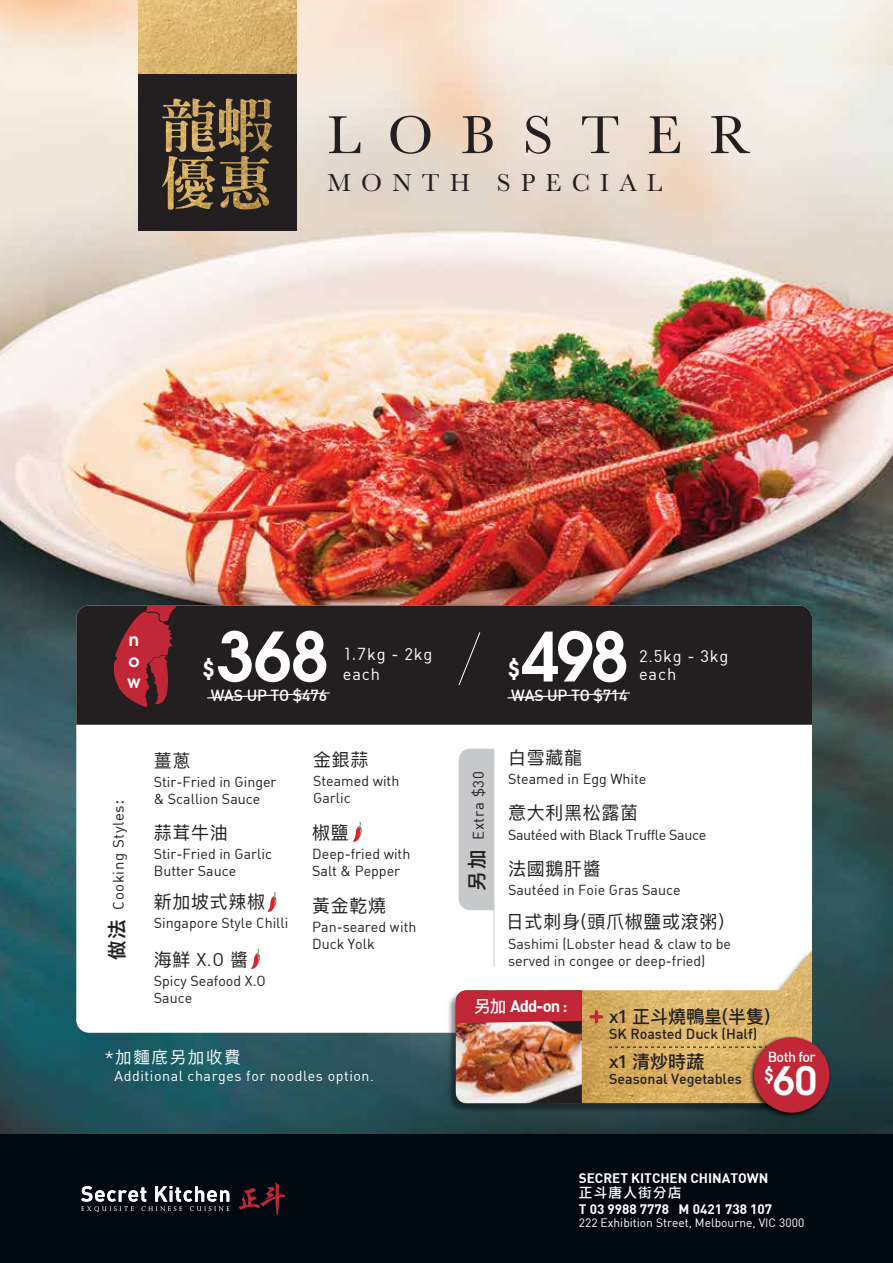
<style>
.page{position:relative;width:893px;height:1263px;background:#fff}
.page>*{position:absolute;margin:0;border:0;box-sizing:border-box;transform-origin:0 0}
.t1{font:700 67.5px "Te X Gyre Adventor";letter-spacing:-.03em;color:#fff}
.t2{font:55.5px "Baskerville";letter-spacing:.5em;color:#231f20}
.t3{font:25.5px "Baskerville";letter-spacing:.4em;color:#231f20}
.t4{font:700 23.4px "Te X Gyre Adventor";color:#fff}
.t5{font:18px "Ping Fang HK";letter-spacing:.04em;color:#231f20}
.t6{font:500 18px "Ping Fang HK";color:#231f20}
.t7{font:700 17.1px/21.1px "Te X Gyre Adventor";color:#fff;text-align:justify}
.t8{font:16.5px/19.8px "DIN";letter-spacing:.05em;color:#fff}
.t9{font:700 16.5px "DIN";color:#fff}
.t10{font:16.5px "Ping Fang HK";letter-spacing:.1em;color:#fff}
.t11{font:500 15.75px "DIN";letter-spacing:-.01em;color:#fff}
.t12{font:15px "DIN Regular Alternate";letter-spacing:.04em;color:#231f20}
.t13{font:15px "DIN";letter-spacing:.04em;color:#231f20}
.t14{font:14.25px/17.1px "DIN Regular Alternate";color:#231f20}
.t15{font:500 14.25px "DIN";color:#231f20}
.t16{font:14.25px "DIN";letter-spacing:.04em;color:#fff}
.t17{font:14.25px "DIN Regular Alternate";letter-spacing:-.025em;color:#231f20}
.t18{font:500 14.25px "DIN";letter-spacing:-.04em;color:#fff}
.t19{font:700 13.5px "DIN";color:#fff}
.t20{font:13.5px "Li Gothic Med";letter-spacing:.1em;color:#fff}
.t21{font:12px "DIN";color:#fff}
.s1{font-family:"Te X Gyre Adventor"}
.s2{font-family:"DIN"}
.s3{font-family:"Ping Fang HK";font-weight:600;font-size:19.5px}
.s4{font-size:18px}
.s5{font-family:"Ping Fang HK";font-weight:500}
.s6{font-family:"Te X Gyre Adventor";font-weight:700;font-size:38.85px;color:#fff}
</style>
<div class="page">
<img style="left:0;top:0;width:893px;height:1134px">
<div style="left:0;top:1134px;width:893px;height:129px;background:#000810"></div>
<div style="left:76px;top:605px;width:736px;height:428px;background:#fff;border-radius:13px"></div>
<div style="left:76px;top:605px;width:736px;height:120px;background:#231f20"></div>
<svg style="left:251px;top:949px;width:9px;height:20px"></svg>
<svg style="left:267px;top:892px;width:10px;height:20px"></svg>
<svg style="left:353px;top:822px;width:9px;height:20px"></svg>
<svg style="left:113px;top:605px;width:64px;height:102px;background:#83242d"></svg>
<svg style="left:458px;top:631px;width:23px;height:55px"></svg>
<img style="left:138px;top:0;width:158px;height:74px">
<svg style="left:138px;top:74px;width:158px;height:157px;background:#42372b"></svg>
<img style="left:192px;top:98px;width:48px;height:54px">
<div style="left:459px;top:749px;width:35px;height:152px;background:#c7c8ca"></div>
<hr style="left:494px;top:750px;width:1px;height:216px;background:#c7c8ca">
<svg style="left:238px;top:1182px;width:47px;height:33px"></svg>
<svg style="left:81px;top:1186px;width:148px;height:26px"></svg>
<svg style="left:206px;top:692px;width:125px;height:7px"></svg>
<svg style="left:506px;top:692px;width:125px;height:7px"></svg>
<img style="left:397px;top:901px;width:465px;height:233px">
<img style="left:548px;top:950px;width:264px;height:153px">
<img style="left:456px;top:990px;width:126px;height:113px">
<svg style="left:590px;top:1010px;width:13px;height:13px"></svg>
<svg style="left:609px;top:1046px;width:89px;height:2px"></svg>
<img style="left:698px;top:985px;width:184px;height:149px">
<div style="left:754px;top:1037px;width:75px;height:75px;background:#c12736;border-radius:50%"></div>
<h2 class="t2" style="left:327px;top:100px;width:424px">LOBSTER</h2>
<h3 class="t3" style="left:327px;top:166px;width:336px">MONTH SPECIAL</h3>
<p class="t7" style="left:127px;top:627px;width:15px">n o w</p>
<h1 class="t1" style="left:217px;top:598px;width:114px">368</h1>
<h3 class="t4" style="left:202px;top:649px;width:15px">$</h3>
<h1 class="t1" style="left:522px;top:598px;width:108px">498</h1>
<p class="t8" style="left:343px;top:644px;width:91px"><span class="s1">1.7</span>kg - 2kg each</p>
<p class="t8" style="left:639px;top:647px;width:91px;line-height:18.1px">2.5kg - 3kg each</p>
<h3 class="t4" style="left:507px;top:649px;width:15px">$</h3>
<p class="t11" style="left:211px;top:685px;width:118px">WAS UP TO $476</p>
<p class="t11" style="left:511px;top:685px;width:118px">WAS UP TO $714</p>
<p class="t5" style="left:508px;top:746px;width:76px">白雪藏龍</p>
<p class="t14" style="left:508px;top:770px;width:140px">Steamed in Egg White</p>
<p class="t5" style="left:313px;top:749px;width:57px">金銀蒜</p>
<p class="t14" style="left:313px;top:772px;width:88px">Steamed with<br>Garlic</p>
<p class="t5" style="left:154px;top:749px;width:38px">薑蔥</p>
<p class="t14" style="left:154px;top:773px;width:124px">Stir-Fried in Ginger &amp; Scallion Sauce</p>
<p class="t5" style="left:154px;top:822px;width:76px">蒜茸牛油</p>
<p class="t14" style="left:154px;top:845px;width:120px">Stir-Fried in Garlic<br>Butter Sauce</p>
<p class="t5" style="left:154px;top:891px;width:113px">新加坡式辣椒</p>
<p class="t14" style="left:154px;top:914px;width:136px">Singapore Style Chilli</p>
<p class="t5" style="left:154px;top:949px;width:96px">海鮮 <span class="s2">X.O</span> 醬</p>
<p class="t14" style="left:154px;top:972px;width:113px">Spicy Seafood X.O<br>Sauce</p>
<p class="t13" style="left:469px;top:891px;width:120px;rotate:-90deg"><span class="s3">另加</span> Extra $30</p>
<p class="t12" style="left:109px;top:960px;width:163px;rotate:-90deg"><span class="s3">做法</span> Cooking Styles<span class="s4">:</span></p>
<p class="t5" style="left:508px;top:802px;width:132px">意大利黑松露菌</p>
<p class="t17" style="left:508px;top:825px;width:200px">Sautéed with Black Truffle Sauce</p>
<p class="t5" style="left:312px;top:822px;width:38px">椒鹽</p>
<p class="t14" style="left:312px;top:845px;width:100px">Deep-fried with<br>Salt &amp; Pepper</p>
<p class="t5" style="left:508px;top:857px;width:94px">法國鵝肝醬</p>
<p class="t14" style="left:508px;top:881px;width:174px">Sautéed in Foie Gras Sauce</p>
<p class="t5" style="left:506px;top:911px;width:220px">日式刺身(頭爪椒鹽或滾粥)</p>
<p class="t14" style="left:508px;top:934px;width:225px">Sashimi (Lobster head &amp; claw to be served in congee or deep-fried)</p>
<p class="t5" style="left:312px;top:894px;width:76px">黃金亁燒</p>
<p class="t14" style="left:312px;top:918px;width:106px">Pan-seared with<br>Duck Yolk</p>
<p class="t9" style="left:474px;top:995px;width:95px"><span class="s5">另加</span> Add-on :</p>
<p class="t6" style="left:609px;top:1005px;width:162px">x1 正斗燒鴨皇(半隻)</p>
<p class="t15" style="left:609px;top:1025px;width:149px">SK Roasted Duck (Half)</p>
<p class="t6" style="left:609px;top:1051px;width:96px">x1 清炒時蔬</p>
<p class="t10" style="left:105px;top:1047px;width:137px">*加麵底另加收費</p>
<p class="t16" style="left:115px;top:1067px;width:261px">Additional charges for noodles option.</p>
<p class="t18" style="left:768px;top:1047px;width:50px">Both for</p>
<p class="t15" style="left:609px;top:1070px;width:209px">Seasonal Vegetables <sup>$</sup><span class="s6">60</span></p>
<p class="t19" style="left:579px;top:1169px;width:191px">SECRET KITCHEN CHINATOWN</p>
<p class="t20" style="left:579px;top:1185px;width:104px">正斗唐人街分店</p>
<p class="t19" style="left:579px;top:1200px;width:195px">T 03 9988 7778 M 0421 738 107</p>
<p class="t21" style="left:579px;top:1215px;width:227px">222 Exhibition Street, Melbourne, VIC 3000</p>
</div>
